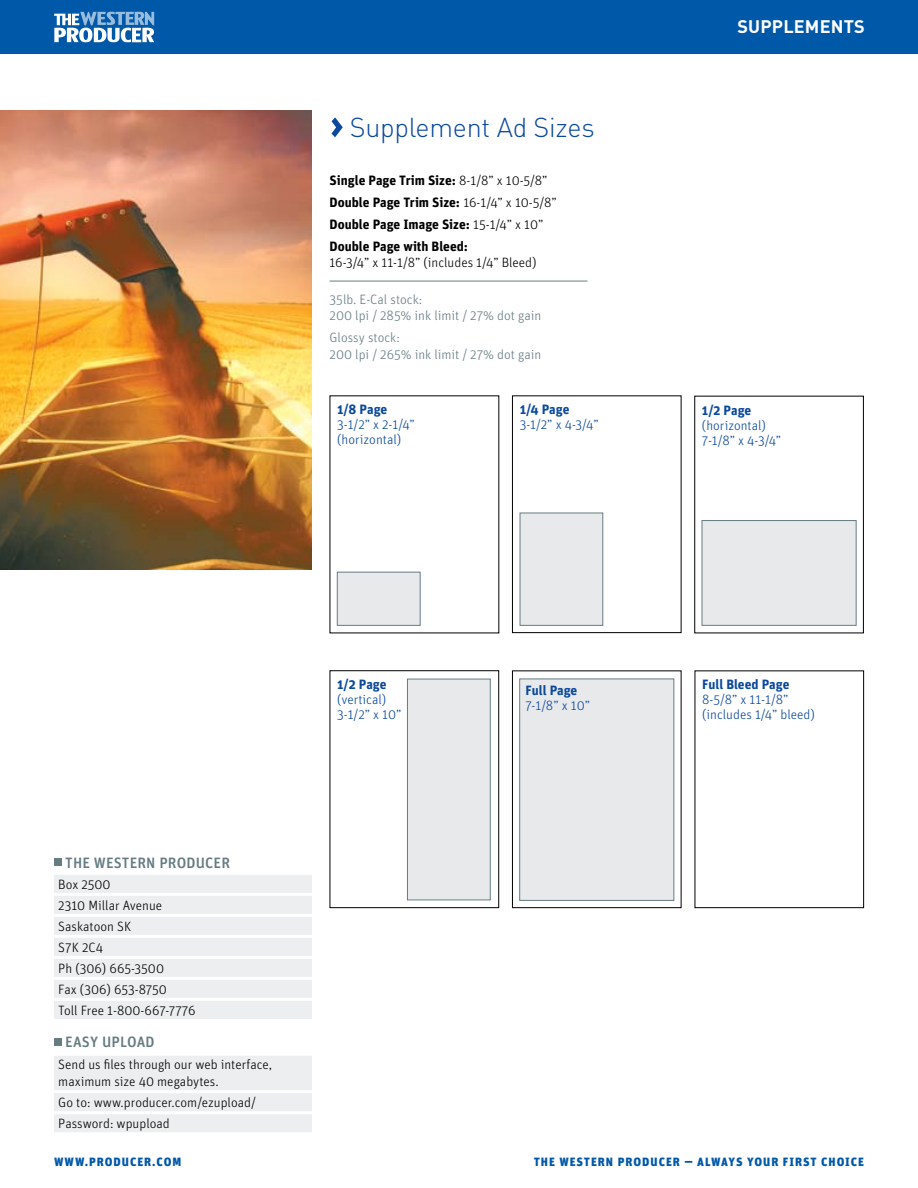
<style>
.page{position:relative;width:918px;height:1188px;background:#fff}
.page>*{position:absolute;margin:0;border:0;box-sizing:border-box;transform-origin:0 0}
.t1{font:700 extra-condensed 60px "Agenda";color:#0c499c}
.t2{font:300 27px "DINOT";letter-spacing:-.01em;color:#0c499c}
.t3{font:700 18px "DIN Pro";letter-spacing:.01em;color:#fff}
.t4{font:500 15px "Unit Pro";letter-spacing:.01em;color:#667c82}
.t5{font:300 13.5px/21px "Unit Pro";color:#000}
.t6{font:300 13.5px/15px "Unit Pro";color:#0c499c}
.t7{font:700 13.5px/21.9px "Unit Pro";color:#000}
.t8{font:300 13.5px/16.5px "Unit Pro";color:#667c82}
.t9{font:700 13.5px "Unit Pro";color:#0c499c}
.t10{font:900 12px "Unit Pro";letter-spacing:.08em;color:#0058a9}
.s1{font-weight:300}
</style>
<div class="page">
<hr style="left:330px;top:281px;width:257px;height:1px;background:#667c82">
<div style="left:512px;top:395px;width:169px;height:238px;border:1px solid #000"></div>
<div style="left:520px;top:513px;width:83px;height:113px;background:#e7e9eb;border:1px solid #667c82"></div>
<div style="left:702px;top:520px;width:155px;height:106px;background:#e7e9eb;border:1px solid #667c82"></div>
<div style="left:337px;top:572px;width:84px;height:54px;background:#e7e9eb;border:1px solid #667c82"></div>
<div style="left:512px;top:670px;width:169px;height:238px;border:1px solid #000"></div>
<div style="left:519px;top:679px;width:155px;height:222px;background:#e7e9eb;border:1px solid #667c82"></div>
<div style="left:695px;top:670px;width:169px;height:238px;border:1px solid #000"></div>
<div style="left:330px;top:670px;width:169px;height:238px;border:1px solid #000"></div>
<div style="left:407px;top:679px;width:84px;height:221px;background:#e7e9eb;border:1px solid #667c82"></div>
<div style="left:54px;top:875px;width:258px;height:18px;background:#eceeef"></div>
<div style="left:54px;top:896px;width:258px;height:18px;background:#eceeef"></div>
<div style="left:54px;top:917px;width:258px;height:18px;background:#eceeef"></div>
<div style="left:54px;top:938px;width:258px;height:18px;background:#eceeef"></div>
<div style="left:54px;top:959px;width:258px;height:18px;background:#eceeef"></div>
<div style="left:54px;top:980px;width:258px;height:18px;background:#eceeef"></div>
<div style="left:54px;top:1001px;width:258px;height:18px;background:#eceeef"></div>
<div style="left:54px;top:858px;width:8px;height:8px;background:#667c82"></div>
<div style="left:54px;top:1056px;width:258px;height:18px;background:#eceeef"></div>
<div style="left:54px;top:1072px;width:258px;height:18px;background:#eceeef"></div>
<div style="left:54px;top:1093px;width:258px;height:18px;background:#eceeef"></div>
<div style="left:54px;top:1114px;width:258px;height:18px;background:#eceeef"></div>
<div style="left:54px;top:1038px;width:8px;height:7px;background:#667c82"></div>
<img style="left:0;top:110px;width:312px;height:459px">
<div style="left:0;top:0;width:918px;height:54px;background:#0058a9"></div>
<svg style="left:54px;top:11px;width:100px;height:32px"></svg>
<h1 class="t1" style="left:330px;top:91px;width:16px">&gt;</h1>
<h2 class="t2" style="left:350px;top:108px;width:246px">Supplement Ad Sizes</h2>
<p class="t7" style="left:330px;top:169px;width:229px">Single Page Trim Size: <span class="s1">8-1/8” x 10-5/8” </span>Double Page Trim Size: <span class="s1">16-1/4” x 10-5/8” </span>Double Page Image Size: <span class="s1">15-1/4” x 10” </span>Double Page with Bleed:</p>
<p class="t5" style="left:330px;top:252px;width:209px">16-3/4” x 11-1/8” (includes 1/4” Bleed)</p>
<p class="t8" style="left:330px;top:291px;width:213px">35lb. E-Cal stock:<br>200 lpi / 285% ink limit / 27% dot gain</p>
<p class="t8" style="left:330px;top:329px;width:213px">Glossy stock:<br>200 lpi / 265% ink limit / 27% dot gain</p>
<p class="t9" style="left:337px;top:401px;width:52px">1/8 Page</p>
<p class="t6" style="left:337px;top:417px;width:79px">3-1/2” x 2-1/4” (horizontal)</p>
<p class="t9" style="left:337px;top:676px;width:51px">1/2 Page</p>
<p class="t6" style="left:337px;top:692px;width:66px">(vertical)<br>3-1/2” x 10”</p>
<p class="t9" style="left:520px;top:401px;width:51px">1/4 Page</p>
<p class="t6" style="left:520px;top:417px;width:80px">3-1/2” x 4-3/4”</p>
<p class="t9" style="left:526px;top:682px;width:53px">Full Page</p>
<p class="t6" style="left:526px;top:698px;width:66px">7-1/8” x 10”</p>
<h3 class="t3" style="left:737px;top:15px;width:129px">SUPPLEMENTS</h3>
<p class="t9" style="left:702px;top:401px;width:51px">1/2 Page</p>
<p class="t6" style="left:702px;top:418px;width:81px">(horizontal)<br>7-1/8” x 4-3/4”</p>
<p class="t9" style="left:702px;top:676px;width:89px">Full Bleed Page</p>
<p class="t6" style="left:702px;top:692px;width:114px">8-5/8” x 11-1/8” (includes 1/4” bleed)</p>
<p class="t4" style="left:65px;top:853px;width:166px">THE WESTERN PRODUCER</p>
<p class="t5" style="left:58px;top:873px;width:139px">Box 2500<br>2310 Millar Avenue<br>Saskatoon SK<br>S7K 2C4<br>Ph (306) 665-3500<br>Fax (306) 653-8750<br>Toll Free 1-800-667-7776</p>
<p class="t4" style="left:65px;top:1032px;width:91px">EASY UP LOAD</p>
<p class="t5" style="left:58px;top:1057px;width:215px;line-height:16.5px">Send us files through our web interface, maximum size 40 megabytes.</p>
<p class="t5" style="left:58px;top:1092px;width:199px">Go to: www.producer.com/ezupload/<br>Password: wpupload</p>
<p class="t10" style="left:54px;top:1154px;width:11px">WWW</p>
<p class="t10" style="left:85px;top:1154px;width:98px">.PRODUCER.COM</p>
<p class="t10" style="left:534px;top:1154px;width:332px">THE WESTERN PRODUCER — ALWAYS YOUR FIRST CHOICE</p>
</div>
